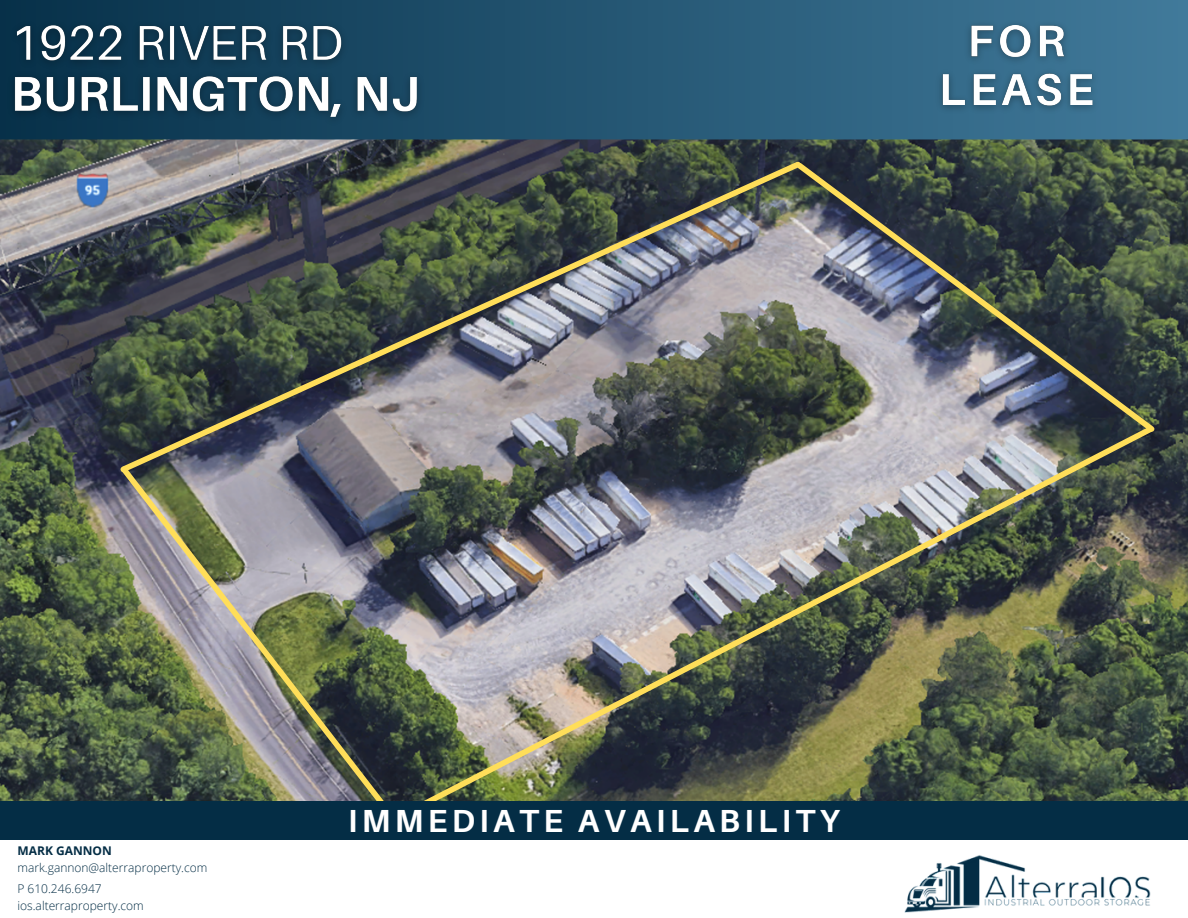
<style>
.page{position:relative;width:1188px;height:918px;background:#fff}
.page>*{position:absolute;margin:0;border:0;box-sizing:border-box;transform-origin:0 0}
.t1{font:700 31.95px "Aileron";letter-spacing:.135em;color:#fff}
.t2{font:300 12px "Open Sans";color:#042d45}
.t3{font:700 12px "Open Sans";color:#042d45}
</style>
<div class="page">
<img style="left:904px;top:855px;width:247px;height:57px">
<img style="left:0;top:139px;width:1188px;height:662px">
<img style="left:398px;top:437px;width:760px;height:364px">
<img style="left:116px;top:477px;width:275px;height:324px">
<img style="left:116px;top:157px;width:689px;height:320px">
<img style="left:792px;top:158px;width:368px;height:279px">
<svg style="left:0;top:0;width:1188px;height:139px"></svg>
<div style="left:0;top:801px;width:1188px;height:38px;background:#042d45"></div>
<img style="left:0;top:2px;width:433px;height:136px">
<img style="left:928px;top:4px;width:181px;height:126px">
<p class="t3" style="left:18px;top:842px;width:96px">MARK GANNON</p>
<p class="t2" style="left:18px;top:859px;width:191px">mark.gannon@alterraproperty.com</p>
<p class="t2" style="left:18px;top:880px;width:86px">P 610.246.6947</p>
<p class="t2" style="left:18px;top:897px;width:128px">ios.alterraproperty.com</p>
<p class="t1" style="left:348px;top:801px;width:493px">IMMEDIATE AVAILABILITY</p>
</div>
